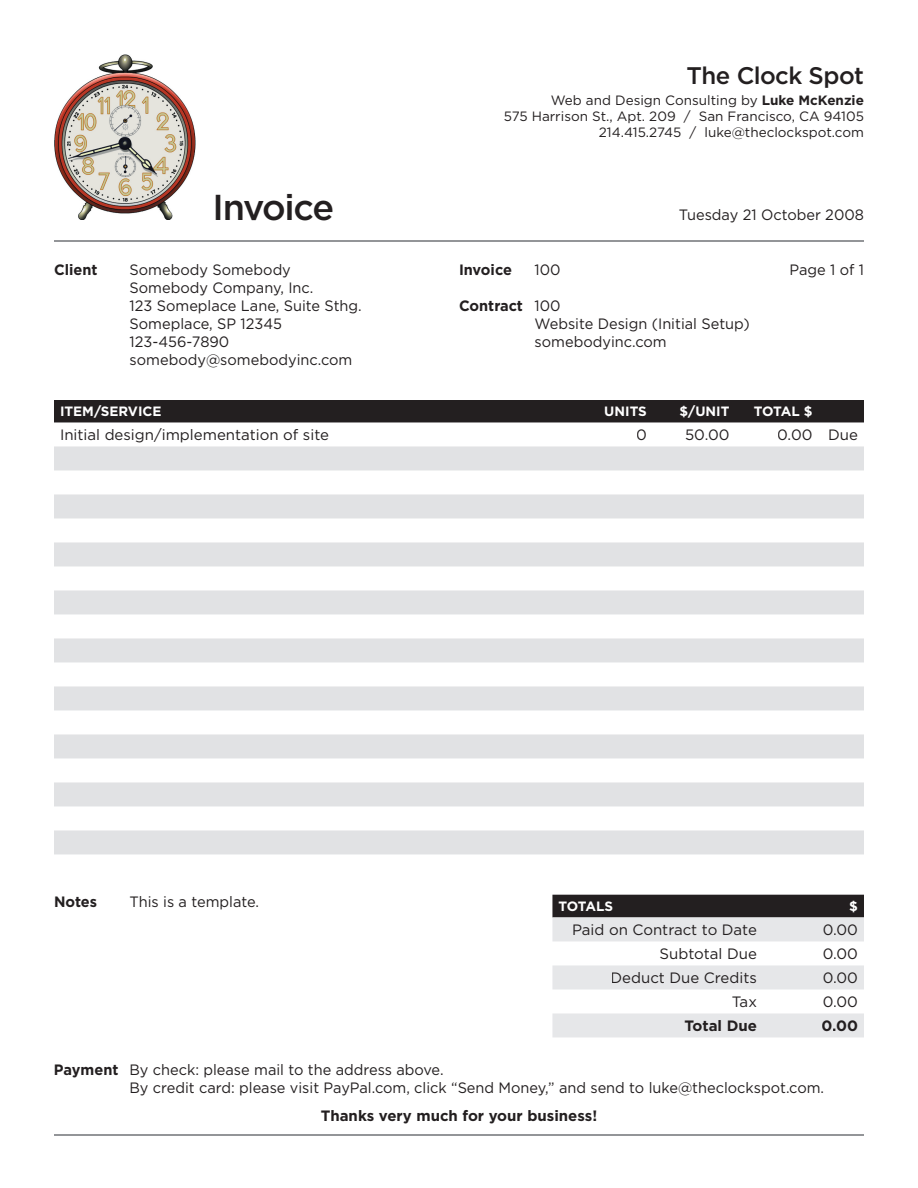
<style>
.page{position:relative;width:918px;height:1188px;background:#fff}
.page>*{position:absolute;margin:0;border:0;box-sizing:border-box;transform-origin:0 0}
.t1{font:500 36px "Gotham";letter-spacing:-.04em;color:#231f20}
.t2{font:500 24px "Gotham";letter-spacing:-.025em;color:#231f20}
.t3{font:15px/18px "Gotham";color:#231f20}
.t4{font:700 15px "Gotham";color:#231f20}
.t5{font:13.5px/16.2px "Gotham";color:#231f20;text-align:right}
.t6{font:700 13.5px "Gotham";color:#fff}
.s1{font-weight:700}
</style>
<div class="page">
<img style="left:54px;top:55px;width:141px;height:165px">
<div style="left:54px;top:400px;width:810px;height:22px;background:#231f20"></div>
<svg style="left:54px;top:446px;width:810px;height:408px;fill:#e1e2e4"></svg>
<svg style="left:552px;top:895px;width:312px;height:142px"></svg>
<div style="left:574px;top:925px;width:182px;height:11px;background:#e6e7e9"></div>
<div style="left:824px;top:925px;width:9px;height:11px;background:#e6e7e9"></div>
<div style="left:834px;top:925px;width:23px;height:11px;background:#e6e7e9"></div>
<div style="left:612px;top:973px;width:52px;height:11px;background:#e6e7e9"></div>
<div style="left:671px;top:973px;width:28px;height:11px;background:#e6e7e9"></div>
<div style="left:705px;top:973px;width:44px;height:11px;background:#e6e7e9"></div>
<div style="left:750px;top:976px;width:6px;height:8px;background:#e6e7e9"></div>
<div style="left:824px;top:973px;width:9px;height:11px;background:#e6e7e9"></div>
<div style="left:834px;top:973px;width:23px;height:11px;background:#e6e7e9"></div>
<div style="left:685px;top:1021px;width:71px;height:11px;background:#e6e7e9"></div>
<div style="left:822px;top:1021px;width:10px;height:11px;background:#e6e7e9"></div>
<div style="left:833px;top:1021px;width:24px;height:11px;background:#e6e7e9"></div>
<hr style="left:54px;top:241px;width:810px;height:1px;background:#939598">
<hr style="left:54px;top:1134px;width:810px;height:2px;background:#939598">
<h2 class="t2" style="left:687px;top:59px;width:179px">The Clock Spot</h2>
<h1 class="t1" style="left:213px;top:183px;width:123px">Invoice</h1>
<p class="t5" style="left:504px;top:92px;width:362px">Web and Design Consulting by <span class="s1">Luke McKenzie<br></span>575 Harrison St., Apt. 209 / San Francisco, CA 94105<br>214.415.2745 / luke@theclockspot.com</p>
<p class="t3" style="left:679px;top:205px;width:187px">Tuesday 21 October 2008</p>
<p class="t4" style="left:459px;top:260px;width:55px">Invoice</p>
<p class="t3" style="left:535px;top:261px;width:28px">100</p>
<p class="t3" style="left:789px;top:261px;width:76px">Page 1 of 1</p>
<p class="t3" style="left:535px;top:297px;width:217px;text-indent:-76px"><span class="s1">Contract</span> 100<br>Website Design (Initial Setup) somebodyinc.com</p>
<p class="t4" style="left:54px;top:260px;width:45px">Client</p>
<p class="t3" style="left:130px;top:261px;width:234px">Somebody Somebody<br>Somebody Company, Inc.<br>123 Someplace Lane, Suite Sthg.<br>Someplace, SP 12345<br>123-456-7890 somebody@somebodyinc.com</p>
<p class="t6" style="left:60px;top:403px;width:103px">ITEM/SERVICE</p>
<p class="t6" style="left:604px;top:403px;width:44px">UNITS</p>
<p class="t6" style="left:679px;top:403px;width:52px">$/UNIT</p>
<p class="t6" style="left:754px;top:403px;width:60px">TOTAL $</p>
<p class="t3" style="left:60px;top:426px;width:271px">Initial design/implementation of site</p>
<p class="t3" style="left:636px;top:426px;width:12px">0</p>
<p class="t3" style="left:685px;top:426px;width:46px">50.00</p>
<p class="t3" style="left:777px;top:426px;width:82px">0.00 Due</p>
<p class="t4" style="left:54px;top:891px;width:45px">Notes</p>
<p class="t3" style="left:130px;top:892px;width:131px">This is a template.</p>
<p class="t6" style="left:558px;top:898px;width:56px">TOTALS</p>
<p class="t6" style="left:849px;top:898px;width:10px">$</p>
<p class="t3" style="left:572px;top:921px;width:186px">Paid on Contract to Date</p>
<p class="t3" style="left:823px;top:921px;width:37px">0.00</p>
<p class="t3" style="left:660px;top:945px;width:99px">Subtotal Due</p>
<p class="t3" style="left:823px;top:945px;width:37px">0.00</p>
<p class="t3" style="left:611px;top:969px;width:148px">Deduct Due Credits</p>
<p class="t3" style="left:823px;top:969px;width:37px">0.00</p>
<p class="t3" style="left:732px;top:993px;width:27px">Tax</p>
<p class="t3" style="left:823px;top:993px;width:37px">0.00</p>
<p class="t4" style="left:684px;top:1016px;width:74px">Total Due</p>
<p class="t4" style="left:821px;top:1016px;width:38px">0.00</p>
<p class="t3" style="left:130px;top:1060px;width:696px;text-indent:-76px"><span class="s1">Payment</span> By check: please mail to the address above.<br>By credit card: please visit PayPal.com, click “Send Money,” and send to luke@theclockspot.com.</p>
<p class="t4" style="left:321px;top:1106px;width:278px">Thanks very much for your business!</p>
</div>
